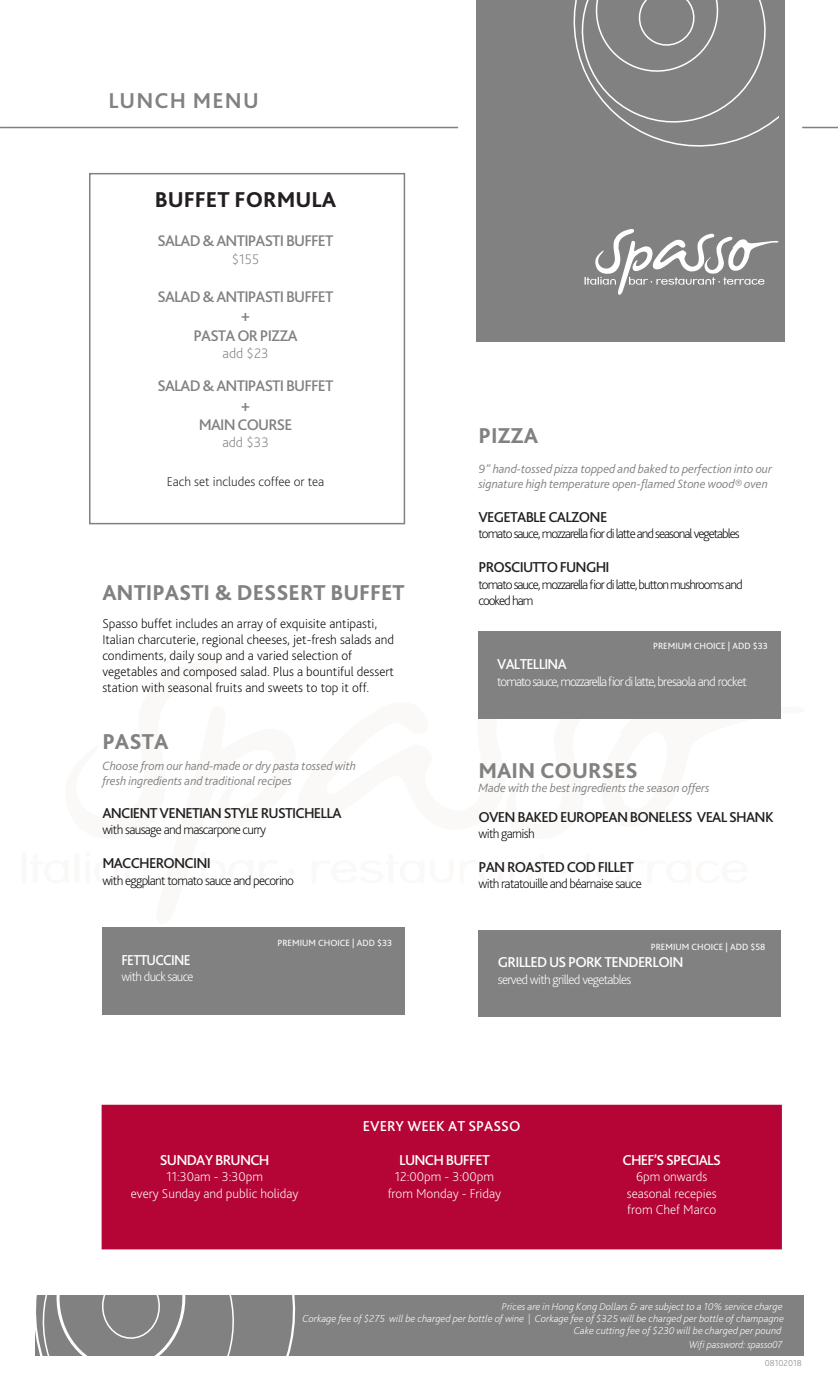
<style>
.page{position:relative;width:838px;height:1382px;background:#fff}
.page>*{position:absolute;margin:0;border:0;box-sizing:border-box;transform-origin:0 0}
.t1{font:800 22.5px "Bliss 2";color:#808180}
.t2{font:800 22.5px "Bliss 2";color:#231f20}
.t3{font:700 22.5px "Bliss 2";letter-spacing:.05em;color:#808180}
.t4{font:500 16.05px/19.4px "Bliss 2";letter-spacing:-.05em;color:#808180;text-align:center}
.t5{font:500 15px "Bliss 2";letter-spacing:-.05em;color:#211e1e}
.t6{font:500 15px "Bliss 2";letter-spacing:-.05em;color:#fff}
.t7{font:500 15px "Bliss 2";color:#fff}
.t8{font:500 15px "Bliss 2";letter-spacing:-.05em;color:#fff;scale:.93 1}
.t9{font:200 14.55px "Bliss 2";color:#808180}
.t10{font:200 13.5px/16.2px "Bliss 2";color:#050504}
.t11{font:200 13.5px/16.2px "Bliss 2";letter-spacing:-.075em;color:#040503}
.t12{font:200 13.5px/16.2px "Bliss 2";color:#fff;text-align:center}
.t13{font:200 13.5px "Bliss 2";letter-spacing:-.05em;color:#050504}
.t14{font:200 13.5px "Bliss 2";letter-spacing:-.075em;color:#fff}
.t15{font:200 13.5px "Bliss 2";letter-spacing:-.05em;color:#fff}
.t16{font:200 13.5px "Bliss 2";color:#231f20}
.t17{font:italic 300 12.6px/15.1px "Bliss 2";letter-spacing:-.005em;color:#808180}
.t18{font:italic 200 10.5px "Bliss 2";letter-spacing:-.005em;color:#fff;scale:1.04 1}
.t19{font:italic 200 10.5px "Bliss 2";letter-spacing:-.005em;color:#fff}
.t20{font:9.45px "Bliss 2";color:#fff}
.t21{font:200 9px "Bliss 2";color:#808180}
.s1{color:#050604}
</style>
<div class="page">
<div style="left:35px;top:1295px;width:768px;height:61px;background:#808180"></div>
<div style="left:476px;top:0;width:308px;height:341px;background:#808180"></div>
<svg style="left:573px;top:0;width:205px;height:147px"></svg>
<svg style="left:35px;top:1295px;width:261px;height:61px"></svg>
<svg style="left:584px;top:229px;width:195px;height:66px"></svg>
<div style="left:102px;top:1105px;width:680px;height:144px;background:#b50536"></div>
<div style="left:478px;top:631px;width:303px;height:88px;background:#808180"></div>
<div style="left:478px;top:930px;width:303px;height:87px;background:#808180"></div>
<div style="left:102px;top:927px;width:303px;height:88px;background:#808180"></div>
<hr style="left:802px;top:127px;width:36px;height:1px;background:#808180">
<hr style="left:0;top:127px;width:458px;height:1px;background:#808180">
<div style="left:89px;top:173px;width:316px;height:351px;border:2px solid #808180"></div>
<h1 class="t3" style="left:108px;top:87px;width:152px">LUNCH MENU</h1>
<h1 class="t2" style="left:155px;top:185px;width:183px">BUFFET FORMULA</h1>
<p class="t4" style="left:158px;top:231px;width:177px">SALAD &amp; ANTIPASTI BUFFET</p>
<p class="t9" style="left:232px;top:250px;width:29px">$155</p>
<p class="t4" style="left:158px;top:287px;width:177px">SALAD &amp; ANTIPASTI BUFFET +<br>PASTA OR PIZZA</p>
<p class="t9" style="left:222px;top:344px;width:48px">add $23</p>
<p class="t4" style="left:158px;top:376px;width:177px">SALAD &amp; ANTIPASTI BUFFET +<br>MAIN COURSE</p>
<p class="t9" style="left:222px;top:433px;width:48px">add $33</p>
<h1 class="t1" style="left:478px;top:422px;width:61px">PIZZA</h1>
<p class="t17" style="left:478px;top:461px;width:295px">9” hand-tossed pizza topped and baked to perfection into our</p>
<p class="t16" style="left:167px;top:473px;width:159px">Each set includes coffee or tea</p>
<p class="t17" style="left:478px;top:476px;width:291px">signature high temperature open-flamed Stone wood® oven</p>
<h1 class="t1" style="left:102px;top:578px;width:304px">ANTIPASTI &amp; DESSERT BUFFET</h1>
<p class="t10" style="left:102px;top:615px;width:293px">Spasso buffet includes an array of exquisite antipasti, Italian charcuterie, regional cheeses, jet-fresh salads and condiments, daily soup and a varied selection of vegetables and composed salad. <span class="s1">Plus a bountiful dessert station with seasonal fruits and sweets to top it off.</span></p>
<h1 class="t1" style="left:102px;top:727px;width:68px">PASTA</h1>
<p class="t17" style="left:102px;top:758px;width:255px">Choose from our hand-made or dry pasta tossed with fresh ingredients and traditional recipes</p>
<p class="t5" style="left:102px;top:804px;width:241px">ANCIENT VENETIAN STYLE RUSTICHELLA</p>
<p class="t13" style="left:102px;top:821px;width:165px">with sausage and mascarpone curry</p>
<p class="t5" style="left:102px;top:854px;width:110px">MACCHERONCINI</p>
<p class="t13" style="left:102px;top:872px;width:193px">with eggplant tomato sauce and pecorino</p>
<p class="t8" style="left:121px;top:951px;width:76px">FETTUCCINE</p>
<p class="t15" style="left:121px;top:968px;width:74px">with duck sauce</p>
<p class="t20" style="left:277px;top:937px;width:116px">PREMIUM CHOICE | ADD $33</p>
<p class="t5" style="left:478px;top:508px;width:130px">VEGETABLE CALZONE</p>
<p class="t11" style="left:478px;top:525px;width:263px">tomato sauce, mozzarella fior di latte and seasonal vegetables</p>
<p class="t5" style="left:478px;top:558px;width:133px">PROSCIUTTO FUNGHI</p>
<p class="t11" style="left:478px;top:576px;width:266px">tomato sauce, mozzarella fior di latte, button mushrooms and cooked ham</p>
<p class="t20" style="left:653px;top:640px;width:116px">PREMIUM CHOICE | ADD $33</p>
<p class="t6" style="left:497px;top:655px;width:71px">VALTELLINA</p>
<p class="t14" style="left:497px;top:673px;width:251px">tomato sauce, mozzarella fior di latte, bresaola and rocket</p>
<h1 class="t1" style="left:478px;top:756px;width:161px">MAIN COURSES</h1>
<p class="t17" style="left:478px;top:780px;width:233px">Made with the best ingredients the season offers</p>
<p class="t5" style="left:478px;top:807px;width:297px">OVEN BAKED EUROPEAN BONELESS VEAL SHANK</p>
<p class="t13" style="left:478px;top:825px;width:58px">with garnish</p>
<p class="t5" style="left:478px;top:858px;width:157px">PAN ROASTED COD FILLET</p>
<p class="t13" style="left:478px;top:875px;width:165px">with ratatouille and béarnaise sauce</p>
<p class="t20" style="left:651px;top:941px;width:116px">PREMIUM CHOICE | ADD $58</p>
<p class="t6" style="left:498px;top:953px;width:187px">GRILLED US PORK TENDERLOIN</p>
<p class="t15" style="left:498px;top:971px;width:135px">served with grilled vegetables</p>
<p class="t6" style="left:160px;top:1151px;width:111px">SUNDAY BRUNCH</p>
<p class="t12" style="left:131px;top:1168px;width:169px">11:30am - 3:30pm<br>every Sunday and public holiday</p>
<p class="t7" style="left:363px;top:1117px;width:159px">EVERY WEEK AT SPASSO</p>
<p class="t6" style="left:399px;top:1151px;width:92px">LUNCH BUFFET</p>
<p class="t12" style="left:388px;top:1168px;width:115px">12:00pm - 3:00pm from Monday - Friday</p>
<p class="t6" style="left:622px;top:1151px;width:100px">CHEF’S SPECIALS</p>
<p class="t12" style="left:627px;top:1168px;width:91px">6pm onwards seasonal recepies from Chef Marco</p>
<p class="t18" style="left:502px;top:1300px;width:271px">Prices are in Hong Kong Dollars &amp; are subject to a 10% service charge</p>
<p class="t19" style="left:689px;top:1337px;width:95px">Wifi password: spasso07</p>
<p class="t18" style="left:302px;top:1312px;width:464px">Corkage fee of $275 will be charged per bottle of wine | Corkage fee of $325 will be charged per bottle of champagne</p>
<p class="t18" style="left:573px;top:1324px;width:201px">Cake cutting fee of $230 will be charged per pound</p>
<p class="t21" style="left:765px;top:1357px;width:38px">08102018</p>
</div>
